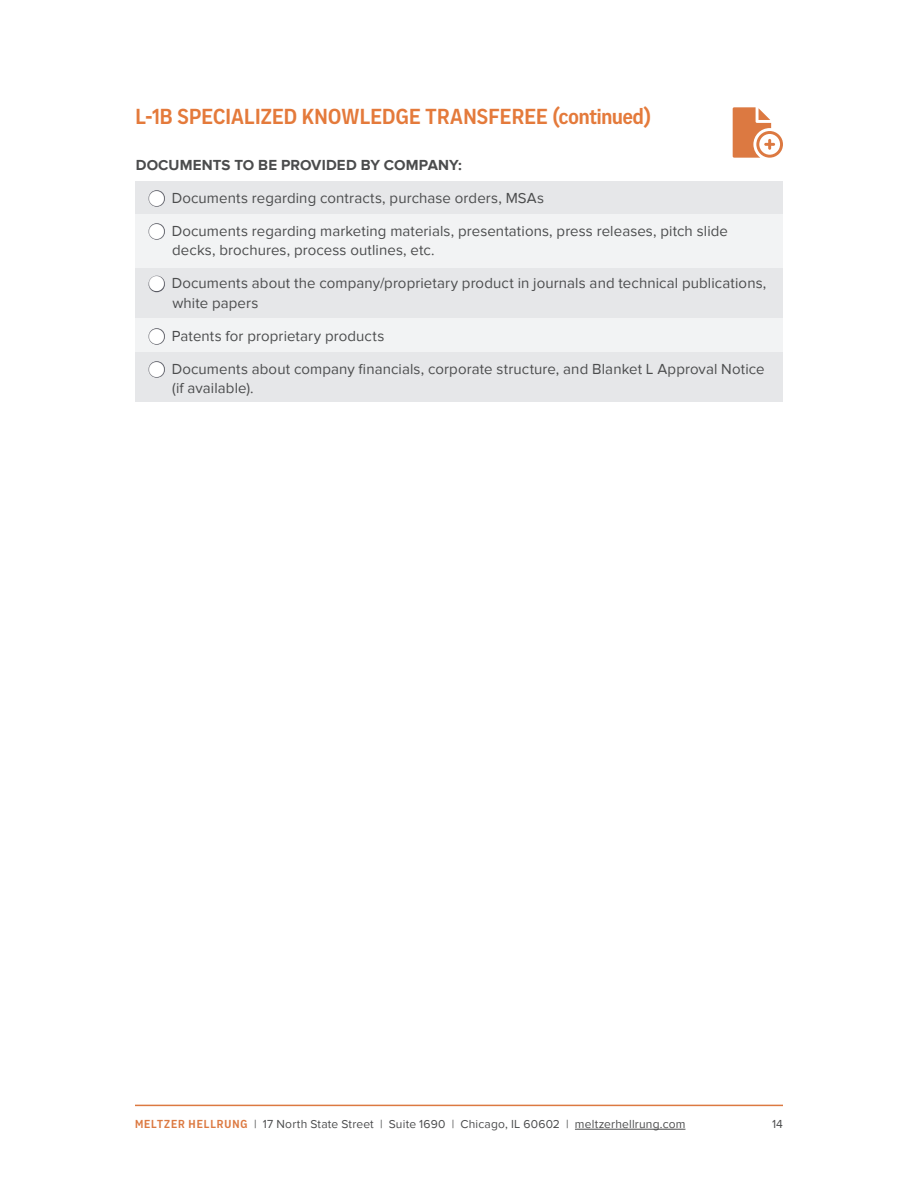
<style>
.page{position:relative;width:918px;height:1188px;background:#fff}
.page>*{position:absolute;margin:0;border:0;box-sizing:border-box;transform-origin:0 0}
.t1{font:700 22.5px "Vito Condensed";letter-spacing:.005em;color:#e47a3b}
.t2{font:15px/19.5px "Proxima Nova";letter-spacing:.005em;color:#4b4c4d}
.t3{font:700 15px "Proxima Nova";letter-spacing:.01em;color:#4b4c4d}
.t4{font:12px "Proxima Nova";letter-spacing:.015em;color:#4b4c4d}
.s1{color:#5a5b64}
.s2{font-family:"Vito Condensed";font-weight:700;color:#dc7941}
</style>
<div class="page">
<div style="left:135px;top:181px;width:648px;height:34px;background:#e6e7e9"></div>
<div style="left:135px;top:351px;width:648px;height:51px;background:#e6e7e9"></div>
<div style="left:135px;top:215px;width:648px;height:53px;background:#f2f3f4"></div>
<div style="left:135px;top:268px;width:648px;height:50px;background:#e6e7e9"></div>
<div style="left:135px;top:318px;width:648px;height:33px;background:#f2f3f4"></div>
<hr style="left:575px;top:1129px;width:110px;height:1px;background:#4b4c4d">
<hr style="left:135px;top:1105px;width:648px;height:1px;background:#dc7941">
<svg style="left:733px;top:107px;width:50px;height:51px"></svg>
<h1 class="t1" style="left:135px;top:103px;width:517px">L-1B SPECIALIZED KNOWLEDGE TRANSFEREE (continued)</h1>
<p class="t3" style="left:136px;top:156px;width:328px">DOCUMENTS TO BE PROVIDED BY COMPANY:</p>
<p class="t2" style="left:149px;top:188px;width:396px"><span class="s1">■</span> Documents regarding contracts, purchase orders, MSAs</p>
<p class="t2" style="left:172px;top:221px;width:557px;text-indent:-23px"><span class="s1">■</span> Documents regarding marketing materials, presentations, press releases, pitch slide decks, brochures, process outlines, etc.</p>
<p class="t2" style="left:172px;top:274px;width:596px;text-indent:-23px"><span class="s1">■</span> Documents about the company/proprietary product in journals and technical publications, white papers</p>
<p class="t2" style="left:149px;top:326px;width:237px"><span class="s1">■</span> Patents for proprietary products</p>
<p class="t2" style="left:172px;top:359px;width:594px;text-indent:-23px"><span class="s1">■</span> Documents about company financials, corporate structure, and Blanket L Approval Notice (if available).</p>
<p class="t4" style="left:135px;top:1117px;width:552px"><span class="s2">MELTZER HELLRUNG</span> | 17 North State Street | Suite 1690 | Chicago, IL 60602 | meltzerhellrung.com</p>
<p class="t4" style="left:772px;top:1117px;width:12px">14</p>
</div>
